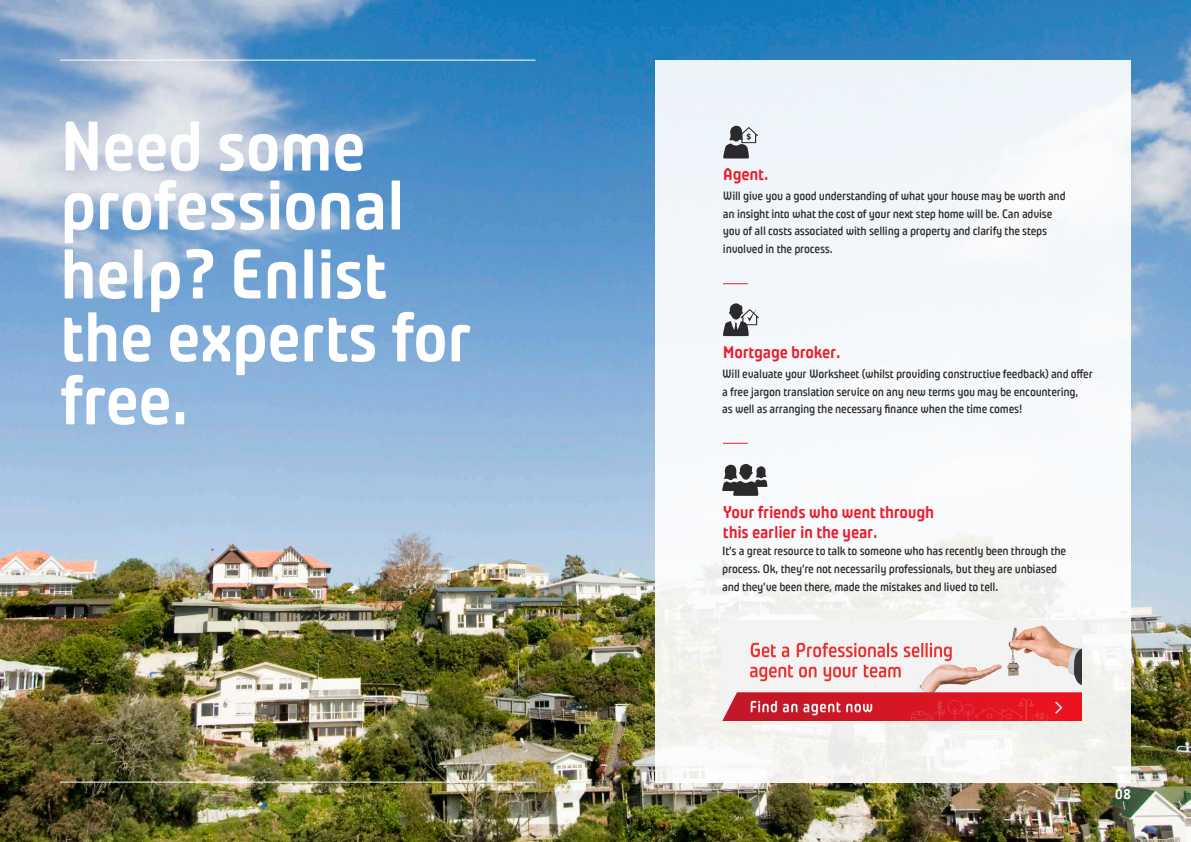
<style>
.page{position:relative;width:1191px;height:842px;background:#fff}
.page>*{position:absolute;margin:0;border:0;box-sizing:border-box;transform-origin:0 0}
.t1{font:700 70px/62.9px "Plau";letter-spacing:-.02em;color:#fff}
.t2{font:700 17px/19.6px "Plau";letter-spacing:-.02em;color:#eb1c2c}
.t3{font:700 13.8px "Plau";color:#fff}
.t4{font:500 12px/17.6px "Plau";letter-spacing:-.02em;color:#2b292a}
</style>
<div class="page">
<img style="left:0;top:0;width:1191px;height:842px">
<hr style="left:60px;top:60px;width:475px;height:1px;background:#fff">
<hr style="left:60px;top:782px;width:475px;height:1px;background:#fff">
<div style="left:655px;top:60px;width:476px;height:722px;background:linear-gradient(to right,#f3f6f8,#f6f7f9)"></div>
<svg style="left:723px;top:284px;width:25px;height:1px"></svg>
<svg style="left:723px;top:443px;width:25px;height:1px"></svg>
<svg style="left:723px;top:303px;width:36px;height:33px"></svg>
<svg style="left:722px;top:463px;width:45px;height:33px"></svg>
<svg style="left:723px;top:126px;width:35px;height:33px"></svg>
<img style="left:721px;top:620px;width:361px;height:100px">
<h1 class="t1" style="left:60px;top:117px;width:347px;line-height:58.9px">Need some professional</h1>
<h1 class="t1" style="left:60px;top:243px;width:414px">help? Enlist the experts for free.</h1>
<h2 class="t2" style="left:723px;top:165px;width:47px">Agent.</h2>
<p class="t4" style="left:723px;top:187px;width:344px">Will give you a good understanding of what your house may be worth and an insight into what the cost of your next step home will be. Can advise you of all costs associated with selling a property and clarify the steps involved in the process.</p>
<h2 class="t2" style="left:723px;top:343px;width:119px">Mortgage broker.</h2>
<p class="t4" style="left:722px;top:365px;width:372px">Will evaluate your Worksheet (whilst providing constructive feedback) and offer a free jargon translation service on any new terms you may be encountering,<br>as well as arranging the necessary finance when the time comes!</p>
<h2 class="t2" style="left:723px;top:502px;width:213px">Your friends who went through this earlier in the year.</h2>
<p class="t4" style="left:722px;top:542px;width:345px">It’s a great resource to talk to someone who has recently been through the process. Ok, they’re not necessarily professionals, but they are unbiased and they’ve been there, made the mistakes and lived to tell.</p>
<p class="t3" style="left:1115px;top:786px;width:18px">08</p>
</div>
